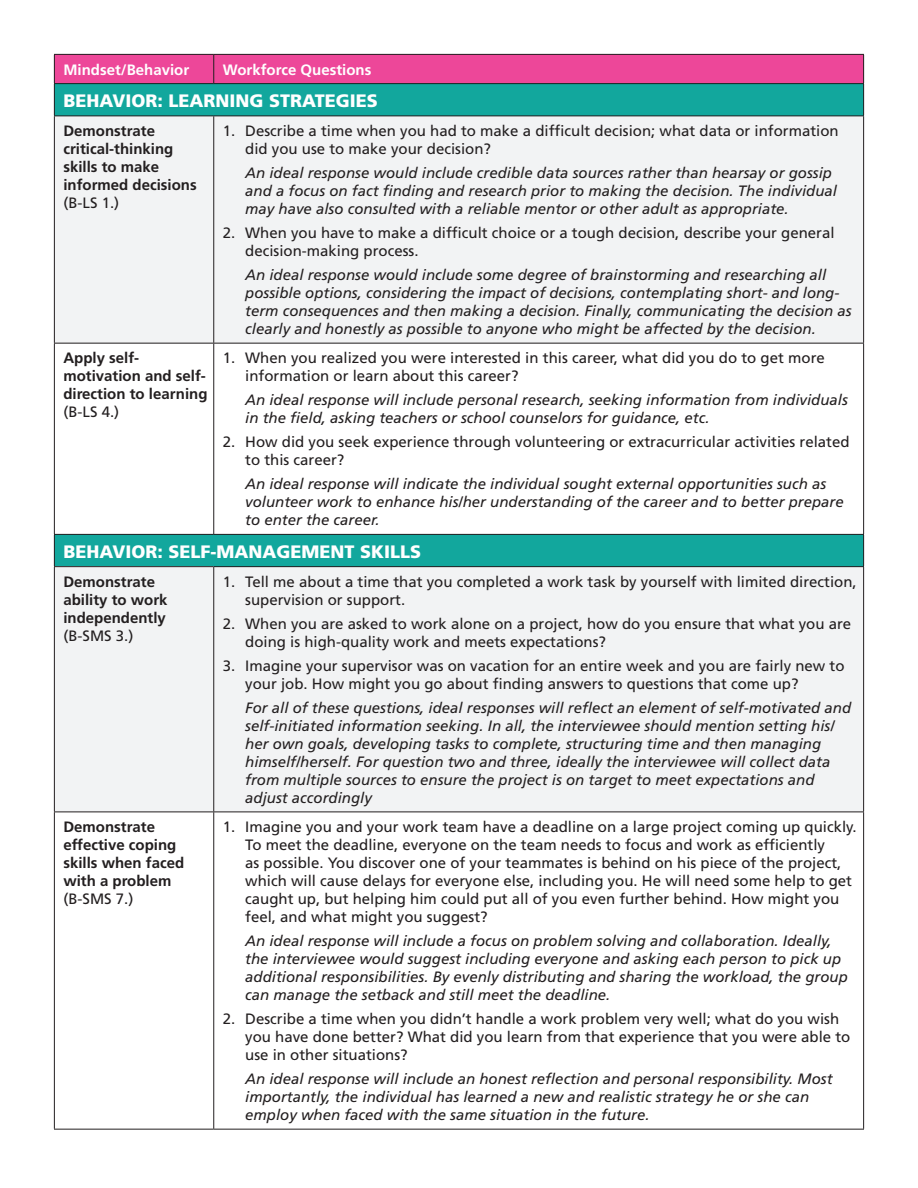
<style>
.page{position:relative;width:918px;height:1188px;background:#fff}
.page>*{position:absolute;margin:0;border:0;box-sizing:border-box;transform-origin:0 0}
.t1{font:900 18px "Frutiger";color:#fff}
.t2{font:italic 15px/18px "Frutiger";color:#231f20}
.t3{font:15px/18px "Frutiger";color:#231f20}
.t4{font:700 15px/18px "Frutiger";color:#231f20}
.t5{font:700 15px "Frutiger";color:#fff}
.s1{font-weight:400}
</style>
<div class="page">
<div style="left:214px;top:116px;width:650px;height:227px;background:#f2f3f4"></div>
<div style="left:214px;top:567px;width:650px;height:245px;background:#f2f3f4"></div>
<div style="left:54px;top:54px;width:160px;height:30px;background:#ed4799"></div>
<div style="left:214px;top:54px;width:650px;height:30px;background:#ed4799"></div>
<div style="left:54px;top:84px;width:810px;height:32px;background:#12a79d"></div>
<div style="left:54px;top:534px;width:810px;height:33px;background:#12a79d"></div>
<div style="left:54px;top:116px;width:160px;height:227px;background:#f2f3f4"></div>
<div style="left:54px;top:567px;width:160px;height:245px;background:#f2f3f4"></div>
<hr style="left:54px;top:54px;width:160px;height:1px;background:#231f20">
<svg style="left:54px;top:55px;width:1px;height:28px"></svg>
<hr style="left:214px;top:54px;width:650px;height:1px;background:#231f20">
<svg style="left:213px;top:55px;width:1px;height:28px"></svg>
<svg style="left:863px;top:55px;width:1px;height:28px"></svg>
<hr style="left:54px;top:83px;width:160px;height:1px;background:#231f20">
<hr style="left:54px;top:84px;width:1px;height:32px;background:#231f20">
<hr style="left:214px;top:83px;width:650px;height:1px;background:#231f20">
<hr style="left:863px;top:84px;width:1px;height:32px;background:#231f20">
<hr style="left:54px;top:116px;width:160px;height:1px;background:#231f20">
<hr style="left:54px;top:116px;width:1px;height:227px;background:#231f20">
<hr style="left:214px;top:116px;width:650px;height:1px;background:#231f20">
<hr style="left:213px;top:116px;width:1px;height:227px;background:#231f20">
<hr style="left:863px;top:116px;width:1px;height:227px;background:#231f20">
<hr style="left:54px;top:343px;width:160px;height:1px;background:#231f20">
<hr style="left:54px;top:344px;width:1px;height:190px;background:#231f20">
<hr style="left:214px;top:343px;width:650px;height:1px;background:#231f20">
<hr style="left:213px;top:344px;width:1px;height:190px;background:#231f20">
<hr style="left:863px;top:344px;width:1px;height:190px;background:#231f20">
<hr style="left:54px;top:534px;width:160px;height:1px;background:#231f20">
<hr style="left:54px;top:535px;width:1px;height:31px;background:#231f20">
<hr style="left:214px;top:534px;width:650px;height:1px;background:#231f20">
<hr style="left:863px;top:535px;width:1px;height:31px;background:#231f20">
<hr style="left:54px;top:566px;width:160px;height:1px;background:#231f20">
<hr style="left:54px;top:567px;width:1px;height:245px;background:#231f20">
<hr style="left:214px;top:566px;width:650px;height:1px;background:#231f20">
<hr style="left:213px;top:567px;width:1px;height:245px;background:#231f20">
<hr style="left:863px;top:567px;width:1px;height:245px;background:#231f20">
<hr style="left:54px;top:812px;width:160px;height:1px;background:#231f20">
<hr style="left:54px;top:812px;width:1px;height:317px;background:#231f20">
<hr style="left:214px;top:812px;width:650px;height:1px;background:#231f20">
<hr style="left:213px;top:812px;width:1px;height:317px;background:#231f20">
<hr style="left:863px;top:812px;width:1px;height:317px;background:#231f20">
<hr style="left:54px;top:1129px;width:160px;height:1px;background:#231f20">
<hr style="left:214px;top:1129px;width:650px;height:1px;background:#231f20">
<p class="t5" style="left:63px;top:61px;width:127px">Mindset/Behavior</p>
<p class="t5" style="left:223px;top:61px;width:150px">Workforce Questions</p>
<p class="t1" style="left:63px;top:90px;width:316px">BEHAVIOR: LEARNING STRATEGIES</p>
<p class="t4" style="left:63px;top:122px;width:93px">Demonstrate</p>
<p class="t3" style="left:223px;top:122px;width:617px">1. Describe a time when you had to make a diffcult decision; what data or information</p>
<p class="t4" style="left:63px;top:140px;width:112px">critical-thinking</p>
<p class="t3" style="left:245px;top:140px;width:247px">did you use to make your decision?</p>
<p class="t4" style="left:63px;top:158px;width:97px">skills to make</p>
<p class="t2" style="left:245px;top:164px;width:588px">An ideal response would include credible data sources rather than hearsay or gossip</p>
<p class="t4" style="left:63px;top:176px;width:135px">informed decisions</p>
<p class="t2" style="left:245px;top:182px;width:593px">and a focus on fact fnding and research prior to making the decision. The individual</p>
<p class="t3" style="left:63px;top:194px;width:57px">(B-LS 1.)</p>
<p class="t2" style="left:245px;top:200px;width:545px">may have also consulted with a reliable mentor or other adult as appropriate.</p>
<p class="t3" style="left:245px;top:224px;width:591px;text-indent:-22px">2. When you have to make a diffcult choice or a tough decision, describe your general decision-making process.</p>
<p class="t2" style="left:245px;top:266px;width:608px">An ideal response would include some degree of brainstorming and researching all possible options, considering the impact of decisions, contemplating short- and long&shy;term consequences and then making a decision. Finally, communicating the decision as clearly and honestly as possible to anyone who might be affected by the decision.</p>
<p class="t4" style="left:63px;top:349px;width:146px">Apply self&shy;motivation and self&shy;direction to learning <span class="s1">(B-LS 4.)</span></p>
<p class="t3" style="left:245px;top:349px;width:581px;text-indent:-22px">1. When you realized you were interested in this career, what did you do to get more information or learn about this career?</p>
<p class="t2" style="left:245px;top:391px;width:604px">An ideal response will include personal research, seeking information from individuals in the feld, asking teachers or school counselors for guidance, etc.</p>
<p class="t3" style="left:245px;top:433px;width:606px;text-indent:-22px">2. How did you seek experience through volunteering or extracurricular activities related to this career?</p>
<p class="t2" style="left:245px;top:475px;width:600px">An ideal response will indicate the individual sought external opportunities such as volunteer work to enhance his/her understanding of the career and to better prepare to enter the career.</p>
<p class="t1" style="left:63px;top:540px;width:359px">BEHAVIOR: SELF-MANAGEMENT SKILLS</p>
<p class="t4" style="left:63px;top:573px;width:93px">Demonstrate</p>
<p class="t3" style="left:223px;top:573px;width:636px">1. Tell me about a time that you completed a work task by yourself with limited direction,</p>
<p class="t4" style="left:63px;top:591px;width:106px">ability to work</p>
<p class="t3" style="left:245px;top:591px;width:162px">supervision or support.</p>
<p class="t4" style="left:63px;top:609px;width:104px">independently</p>
<p class="t3" style="left:223px;top:615px;width:630px">2. When you are asked to work alone on a project, how do you ensure that what you are</p>
<p class="t3" style="left:63px;top:627px;width:71px">(B-SMS 3.)</p>
<p class="t3" style="left:245px;top:633px;width:362px">doing is high-quality work and meets expectations?</p>
<p class="t3" style="left:245px;top:657px;width:601px;text-indent:-22px">3. Imagine your supervisor was on vacation for an entire week and you are fairly new to your job. How might you go about fnding answers to questions that come up?</p>
<p class="t2" style="left:245px;top:699px;width:608px">For all of these questions, ideal responses will refect an element of self-motivated and self-initiated information seeking. In all, the interviewee should mention setting his/ her own goals, developing tasks to complete, structuring time and then managing himself/herself. For question two and three, ideally the interviewee will collect data from multiple sources to ensure the project is on target to meet expectations and adjust accordingly</p>
<p class="t4" style="left:63px;top:818px;width:93px">Demonstrate</p>
<p class="t3" style="left:223px;top:818px;width:636px">1. Imagine you and your work team have a deadline on a large project coming up quickly.</p>
<p class="t4" style="left:63px;top:836px;width:115px">effective coping</p>
<p class="t3" style="left:245px;top:836px;width:581px">To meet the deadline, everyone on the team needs to focus and work as effciently</p>
<p class="t4" style="left:63px;top:854px;width:122px">skills when faced</p>
<p class="t3" style="left:245px;top:854px;width:598px">as possible. You discover one of your teammates is behind on his piece of the project,</p>
<p class="t4" style="left:63px;top:872px;width:110px">with a problem</p>
<p class="t3" style="left:245px;top:872px;width:608px">which will cause delays for everyone else, including you. He will need some help to get</p>
<p class="t3" style="left:63px;top:890px;width:71px">(B-SMS 7.)</p>
<p class="t3" style="left:245px;top:890px;width:596px">caught up, but helping him could put all of you even further behind. How might you feel, and what might you suggest?</p>
<p class="t2" style="left:245px;top:932px;width:604px">An ideal response will include a focus on problem solving and collaboration. Ideally, the interviewee would suggest including everyone and asking each person to pick up additional responsibilities. By evenly distributing and sharing the workload, the group can manage the setback and still meet the deadline.</p>
<p class="t3" style="left:245px;top:1010px;width:607px;text-indent:-22px">2. Describe a time when you didn’t handle a work problem very well; what do you wish you have done better? What did you learn from that experience that you were able to use in other situations?</p>
<p class="t2" style="left:245px;top:1070px;width:589px">An ideal response will include an honest refection and personal responsibility. Most importantly, the individual has learned a new and realistic strategy he or she can employ when faced with the same situation in the future.</p>
</div>
